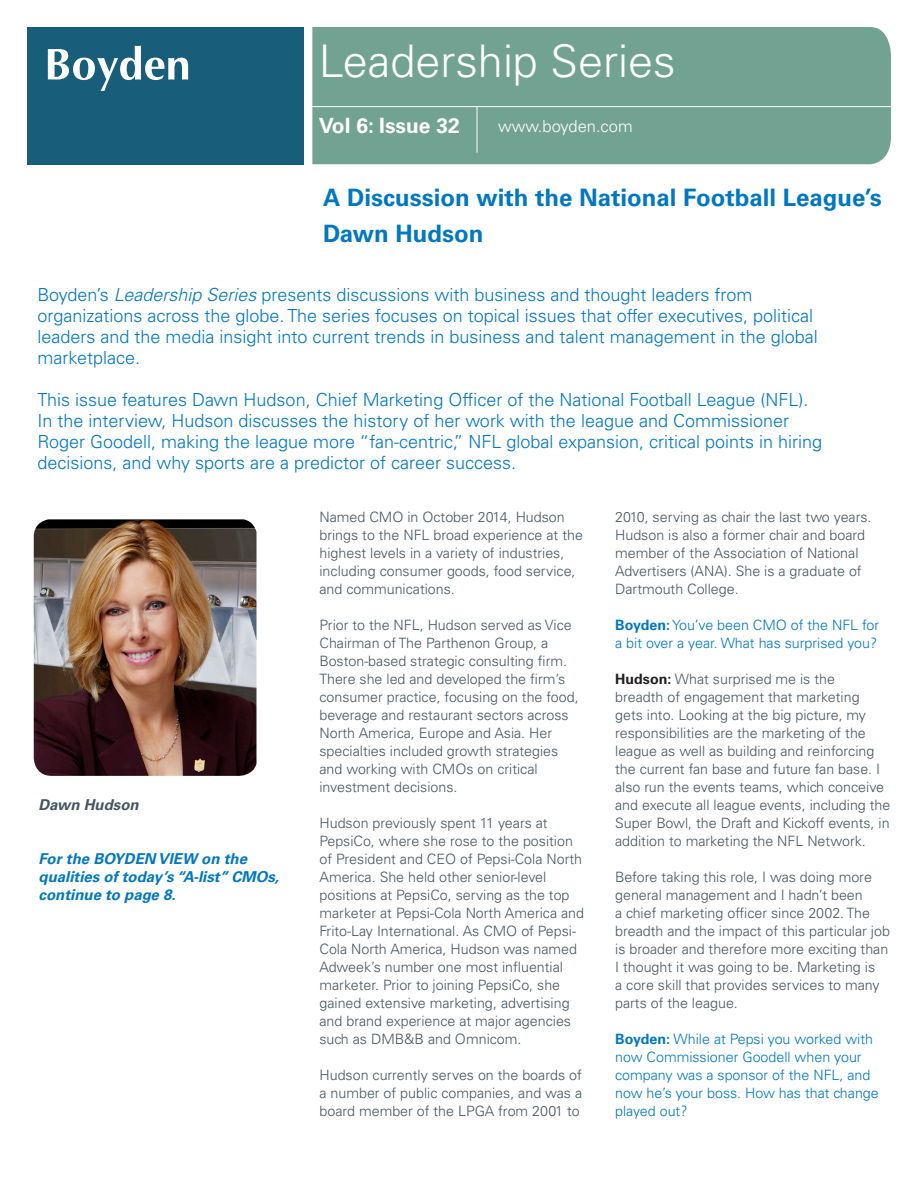
<style>
.page{position:relative;width:918px;height:1188px;background:#fff}
.page>*{position:absolute;margin:0;border:0;box-sizing:border-box;transform-origin:0 0}
.t1{font:300 45px "Univers LT Std";color:#fff}
.t2{font:700 24px "Univers LT Std";color:#0077c0}
.t3{font:700 21px "Univers LT Std";color:#fff}
.t4{font:300 18px/21px "Univers LT Std";color:#0077c0}
.t5{font:300 16.5px "Univers LT Std";color:#fff}
.t6{font:italic 700 15px/18px "Univers LT Std";color:#0077c0}
.t7{font:italic 700 15px "Univers LT Std";color:#45555f}
.Body_Copy{font:300 14.25px/18px "Univers LT Std";color:#45555f}
.Body_Copy-2{font:300 14.25px/18px "Univers LT Std";color:#0077c0}
.s1{font-style:italic}
.s2{font-weight:700}
.s3{font-weight:700;color:#231f20}
</style>
<div class="page">
<div style="left:312px;top:27px;width:579px;height:137px;background:#72a392"></div>
<div style="left:27px;top:27px;width:277px;height:138px;background:#185e7b"></div>
<svg style="left:48px;top:46px;width:140px;height:45px"></svg>
<hr style="left:477px;top:106px;width:1px;height:47px;background:#fff">
<hr style="left:310px;top:106px;width:583px;height:1px;background:#fff">
<img style="left:34px;top:519px;width:222px;height:257px">
<h1 class="t1" style="left:319px;top:34px;width:358px">Leadership Series</h1>
<h3 class="t3" style="left:319px;top:113px;width:143px">Vol 6: Issue 32</h3>
<p class="t5" style="left:498px;top:117px;width:136px">www.boyden.com</p>
<p class="t2" style="left:323px;top:183px;width:560px">A Discussion with the National Football League’s</p>
<p class="t2" style="left:323px;top:219px;width:162px">Dawn Hudson</p>
<p class="t4" style="left:38px;top:285px;width:782px">Boyden’s <span class="s1">Leadership Series</span> presents discussions with business and thought leaders from organizations across the globe. The series focuses on topical issues that offer executives, political leaders and the media insight into current trends in business and talent management in the global marketplace.</p>
<p class="t4" style="left:38px;top:390px;width:786px">This issue features Dawn Hudson, Chief Marketing Officer of the National Football League (NFL).<br>In the interview, Hudson discusses the history of her work with the league and Commissioner Roger Goodell, making the league more “fan-centric,” NFL global expansion, critical points in hiring decisions, and why sports are a predictor of career success.</p>
<p class="Body_Copy" style="left:320px;top:508px;width:265px">Named CMO in October 2014, Hudson brings to the NFL broad experience at the highest levels in a variety of industries, including consumer goods, food service, and communications.</p>
<p class="Body_Copy" style="left:320px;top:616px;width:261px">Prior to the NFL, Hudson served as Vice Chairman of The Parthenon Group, a Boston-based strategic consulting firm.<br>There she led and developed the firm’s consumer practice, focusing on the food, beverage and restaurant sectors across North America, Europe and Asia. Her specialties included growth strategies</p>
<p class="Body_Copy" style="left:320px;top:760px;width:220px">and working with CMOs on critical</p>
<p class="Body_Copy" style="left:320px;top:778px;width:140px">investment decisions.</p>
<p class="Body_Copy" style="left:320px;top:814px;width:266px">Hudson previously spent 11 years at PepsiCo, where she rose to the position of President and CEO of Pepsi-Cola North America. She held other senior-level positions at PepsiCo, serving as the top marketer at Pepsi-Cola North America and Frito-Lay International. As CMO of Pepsi-Cola North America, Hudson was named Adweek’s number one most influential marketer. Prior to joining PepsiCo, she gained extensive marketing, advertising</p>
<p class="Body_Copy" style="left:320px;top:1012px;width:253px">and brand experience at major agencies such as DMB&amp;B and Omnicom.</p>
<p class="Body_Copy" style="left:320px;top:1066px;width:264px;text-align:justify">Hudson currently serves on the boards of a number of public companies, and was a board member of the LPGA from 2001 to</p>
<p class="Body_Copy" style="left:615px;top:508px;width:258px">2010, serving as chair the last two years.<br>Hudson is also a former chair and board member of the Association of National Advertisers (ANA). She is a graduate of Dartmouth College.</p>
<p class="Body_Copy-2" style="left:615px;top:616px;width:266px"><span class="s2">Boyden:</span> You’ve been CMO of the NFL for</p>
<p class="Body_Copy-2" style="left:615px;top:634px;width:264px">a bit over a year. What has surprised you?</p>
<p class="Body_Copy" style="left:615px;top:670px;width:277px"><span class="s3">Hudson:</span> What surprised me is the<br>breadth of engagement that marketing gets into. Looking at the big picture, my responsibilities are the marketing of the league as well as building and reinforcing the current fan base and future fan base. I also run the events teams, which conceive and execute all league events, including the Super Bowl, the Draft and Kickoff events, in addition to marketing the NFL Network.</p>
<p class="Body_Copy" style="left:615px;top:868px;width:276px">Before taking this role, I was doing more general management and I hadn’t been<br>a chief marketing officer since 2002. The breadth and the impact of this particular job is broader and therefore more exciting than I thought it was going to be. Marketing is<br>a core skill that provides services to many parts of the league.</p>
<p class="Body_Copy-2" style="left:615px;top:1030px;width:265px"><span class="s2">Boyden:</span> While at Pepsi you worked with now Commissioner Goodell when your company was a sponsor of the NFL, and now he’s your boss. How has that change played out?</p>
<p class="t7" style="left:39px;top:796px;width:102px">Dawn Hudson</p>
<p class="t6" style="left:39px;top:850px;width:210px">For the BOYDEN VIEW on the</p>
<p class="t6" style="left:39px;top:868px;width:242px">qualities of today’s “A-list” CMOs, continue to page 8.</p>
</div>
